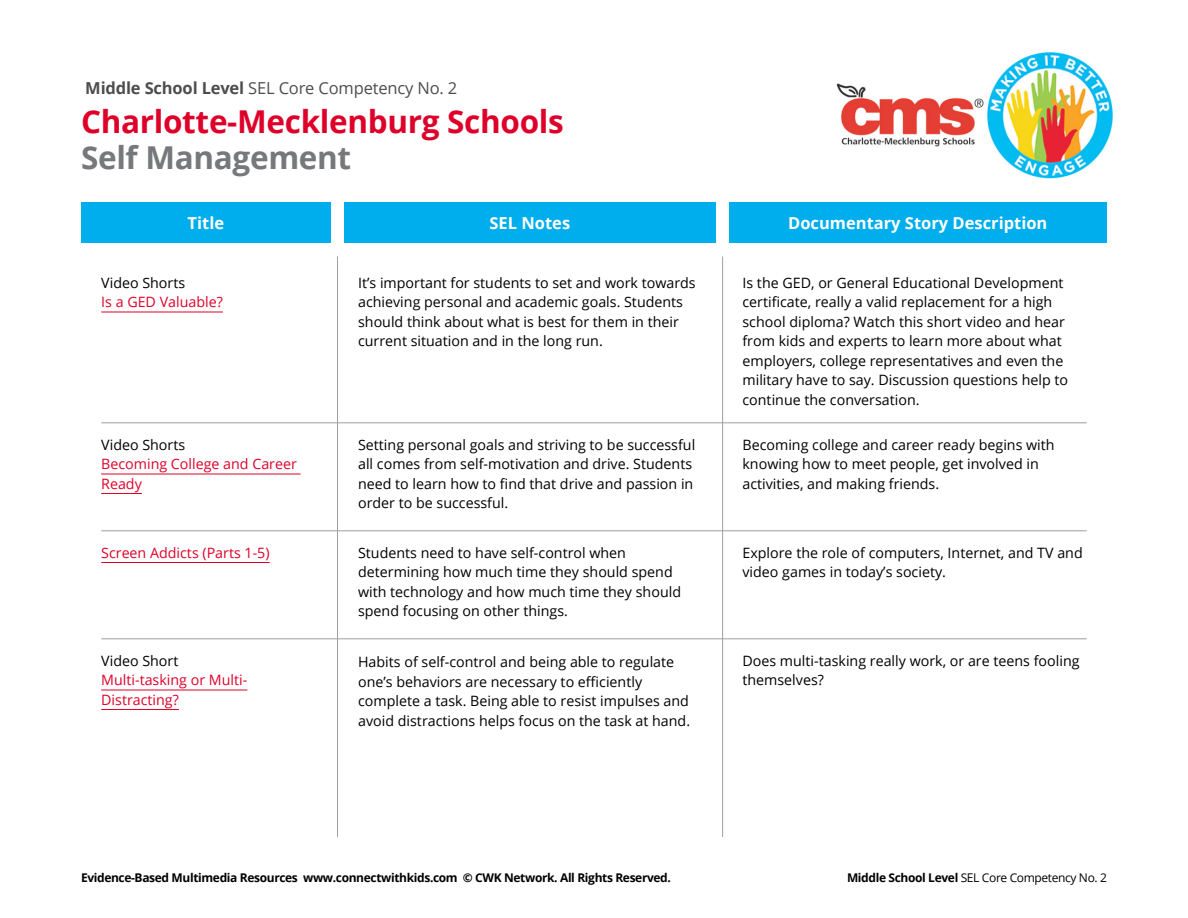
<style>
.page{position:relative;width:1188px;height:918px;background:#fff}
.page>*{position:absolute;margin:0;border:0;box-sizing:border-box;transform-origin:0 0}
.t1{font:700 31.5px "Open Sans";letter-spacing:-.01em;color:#de0029}
.t2{font:700 31.5px "Open Sans";letter-spacing:-.01em;color:#77787b}
.t3{font:700 16.5px "Open Sans";color:#fff}
.t4{font:16.5px "Open Sans";letter-spacing:-.01em;color:#4d4d4f}
.t5{font:14.25px/19.5px "Open Sans";color:#000}
.t6{font:14.25px/19.5px "Open Sans";color:#de0029}
.t7{font:700 12px "Open Sans";letter-spacing:-.03em;color:#000}
.t8{font:12px "Open Sans";letter-spacing:-.03em;color:#000}
.s1{font-weight:700}
</style>
<div class="page">
<div style="left:344px;top:202px;width:372px;height:41px;background:#00aded"></div>
<hr style="left:337px;top:256px;width:1px;height:581px;background:#9d9fa2">
<div style="left:81px;top:202px;width:250px;height:41px;background:#00aded"></div>
<div style="left:729px;top:202px;width:378px;height:41px;background:#00aded"></div>
<hr style="left:722px;top:256px;width:1px;height:581px;background:#9d9fa2">
<img style="left:836px;top:52px;width:277px;height:127px">
<hr style="left:101px;top:312px;width:122px;height:1px;background:#de0029">
<hr style="left:101px;top:474px;width:200px;height:1px;background:#de0029">
<hr style="left:101px;top:493px;width:41px;height:1px;background:#de0029">
<hr style="left:101px;top:562px;width:169px;height:1px;background:#de0029">
<hr style="left:101px;top:690px;width:146px;height:1px;background:#de0029">
<hr style="left:101px;top:709px;width:78px;height:1px;background:#de0029">
<hr style="left:101px;top:423px;width:986px;height:1px;background:#9d9fa2">
<hr style="left:101px;top:531px;width:986px;height:1px;background:#9d9fa2">
<hr style="left:101px;top:639px;width:986px;height:1px;background:#9d9fa2">
<p class="t4" style="left:85px;top:76px;width:374px"><span class="s1">Middle School Level</span> SEL Core Competency No. 2</p>
<h1 class="t1" style="left:81px;top:99px;width:484px">Charlotte-Mecklenburg Schools</h1>
<h1 class="t2" style="left:81px;top:135px;width:272px">Self Management</h1>
<p class="t3" style="left:188px;top:211px;width:38px">Title</p>
<p class="t3" style="left:490px;top:211px;width:82px">SEL Notes</p>
<p class="t3" style="left:788px;top:211px;width:261px">Documentary Story Description</p>
<p class="t5" style="left:101px;top:273px;width:85px">Video Shorts</p>
<p class="t6" style="left:101px;top:292px;width:123px">Is a GED Valuable?</p>
<p class="t5" style="left:101px;top:435px;width:85px">Video Shorts</p>
<p class="t6" style="left:101px;top:454px;width:197px">Becoming College and Career<br>Ready</p>
<p class="t6" style="left:101px;top:543px;width:170px">Screen Addicts (Parts 1-5)</p>
<p class="t5" style="left:101px;top:651px;width:79px">Video Short</p>
<p class="t6" style="left:101px;top:670px;width:148px">Multi-tasking or Multi-<br>Distracting?</p>
<p class="t5" style="left:358px;top:273px;width:339px">It’s important for students to set and work towards achieving personal and academic goals. Students should think about what is best for them in their current situation and in the long run.</p>
<p class="t5" style="left:358px;top:435px;width:339px">Setting personal goals and striving to be successful all comes from self-motivation and drive. Students need to learn how to find that drive and passion in order to be successful.</p>
<p class="t5" style="left:358px;top:543px;width:324px">Students need to have self-control when determining how much time they should spend with technology and how much time they should spend focusing on other things.</p>
<p class="t5" style="left:358px;top:652px;width:334px">Habits of self-control and being able to regulate one’s behaviors are necessary to efficiently complete a task. Being able to resist impulses and avoid distractions helps focus on the task at hand.</p>
<p class="t5" style="left:742px;top:273px;width:327px">Is the GED, or General Educational Development certificate, really a valid replacement for a high school diploma? Watch this short video and hear from kids and experts to learn more about what employers, college representatives and even the military have to say. Discussion questions help to continue the conversation.</p>
<p class="t5" style="left:742px;top:435px;width:314px">Becoming college and career ready begins with knowing how to meet people, get involved in activities, and making friends.</p>
<p class="t5" style="left:742px;top:543px;width:342px">Explore the role of computers, Internet, and TV and video games in today’s society.</p>
<p class="t5" style="left:742px;top:651px;width:339px">Does multi-tasking really work, or are teens fooling themselves?</p>
<p class="t7" style="left:81px;top:869px;width:591px">Evidence-Based Multimedia Resources www.connectwithkids.com © CWK Network. All Rights Reserved.</p>
<p class="t8" style="left:847px;top:869px;width:262px"><span class="s1">Middle School Level</span> SEL Core Competency No. 2</p>
</div>
